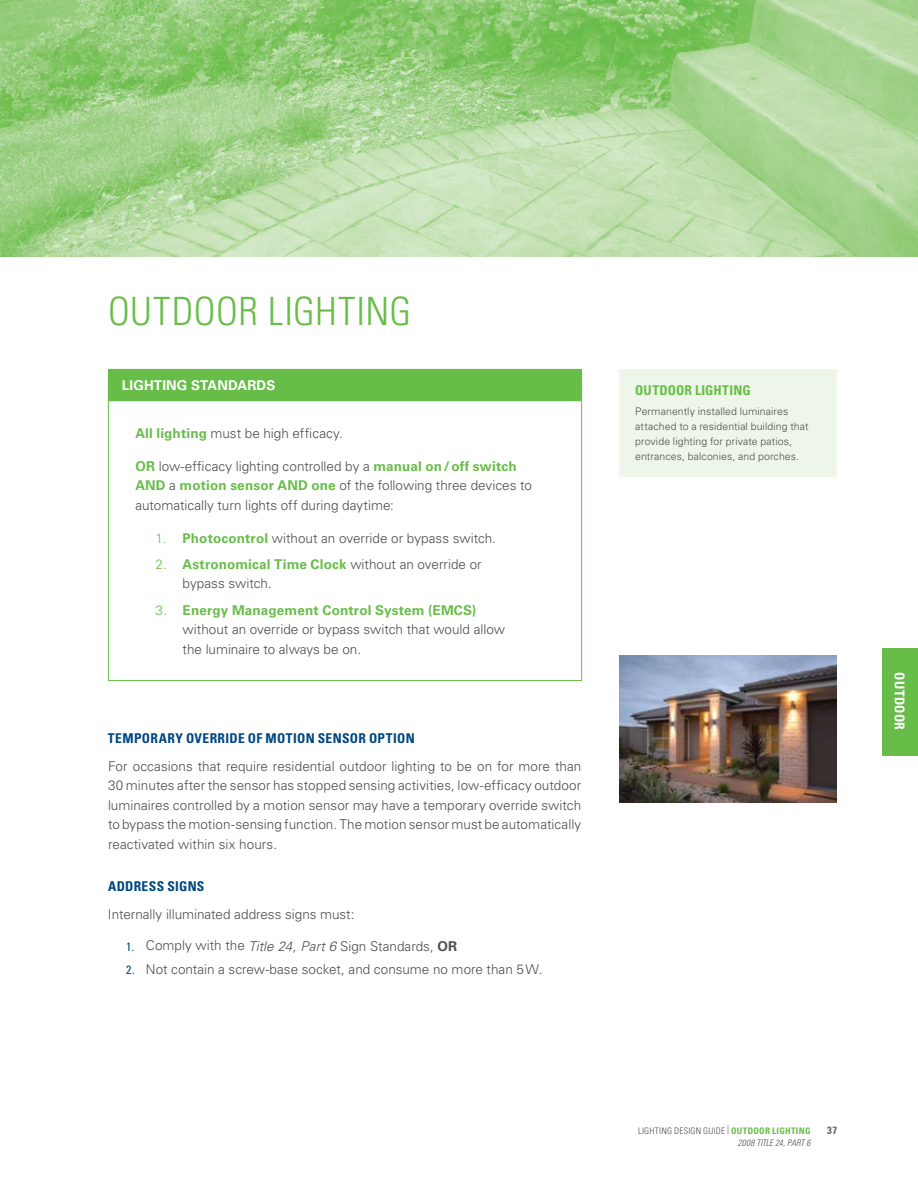
<style>
.page{position:relative;width:918px;height:1188px;background:#fff}
.page>*{position:absolute;margin:0;border:0;box-sizing:border-box;transform-origin:0 0}
.t1{font:300 condensed 39px "Univers LT Std";letter-spacing:.015em;color:#68bd49}
.t2{font:300 13.5px/19.5px "Univers LT Std";color:#4d4d4f}
.t3{font:700 condensed 13.5px "Univers LT Std";letter-spacing:.025em;color:#00467f}
.t4{font:700 13.5px "Univers LT Std";letter-spacing:.01em;color:#fff}
.t5{font:700 13.5px "Univers LT Std";letter-spacing:.01em;color:#68bd49}
.t6{font:700 condensed 13.5px "Univers LT Std";letter-spacing:.01em;color:#68bd49}
.t7{font:700 condensed 13.5px "Univers LT Std";letter-spacing:.02em;color:#fff}
.t8{font:300 10.5px/15px "Univers LT Std";letter-spacing:.01em;color:#4d4d4f}
.t9{font:700 condensed 10.5px "Univers LT Std";color:#636467}
.t10{font:300 condensed 9px/12px "Univers LT Std";letter-spacing:.025em;color:#4d4d4f;text-align:right}
.s1{font-weight:700;color:#68bd49}
.s2{color:#68bd49}
.s3{font-weight:300;color:#4d4d4f}
.s4{font-weight:400;font-stretch:condensed;font-size:12px;color:#00467f}
.s5{font-style:italic}
.s6{font-weight:700}
</style>
<div class="page">
<div style="left:882px;top:648px;width:36px;height:108px;background:#68bd49"></div>
<img style="left:1px;top:0;width:917px;height:256px">
<div style="left:619px;top:369px;width:218px;height:107px;background:#edf6e8"></div>
<div style="left:108px;top:369px;width:474px;height:32px;background:#68bd49"></div>
<hr style="left:108px;top:401px;width:1px;height:279px;background:#68bd49">
<hr style="left:581px;top:401px;width:1px;height:279px;background:#68bd49">
<hr style="left:108px;top:680px;width:474px;height:1px;background:#68bd49">
<img style="left:619px;top:656px;width:218px;height:147px">
<h1 class="t1" style="left:108px;top:288px;width:305px">OUTDOOR LIGHTING</h1>
<p class="t4" style="left:122px;top:377px;width:89px">Lighting Standa</p>
<p class="t4" style="left:247px;top:377px;width:19px">rds</p>
<p class="t2" style="left:135px;top:423px;width:209px"><span class="s1">All lighting</span> must be high efficacy.</p>
<p class="t2" style="left:135px;top:456px;width:383px"><span class="s1">OR</span> low-efficacy lighting controlled by a <span class="s1">manual on/off switch and</span></p>
<p class="t2" style="left:135px;top:476px;width:398px;text-indent:176px"><span class="s1">one</span> of the following three devices to automatically turn lights off during daytime:</p>
<p class="t2" style="left:156px;top:528px;width:342px"><span class="s2">1.</span> <span class="s1">Photocontrol</span> without an override or bypass switch.</p>
<p class="t2" style="left:183px;top:554px;width:301px;text-indent:-27px"><span class="s2">2.</span> <span class="s1">Astronomical Time Clock</span> without an override or bypass switch.</p>
<p class="t2" style="left:183px;top:600px;width:324px;text-indent:-27px"><span class="s2">3.</span> <span class="s1">Energy Management Control System (EMCS) </span>without an override or bypass switch that would allow the luminaire to always be on.</p>
<p class="t5" style="left:169px;top:477px;width:120px"><span class="s3">a</span> motion sensor and</p>
<p class="t3" style="left:108px;top:730px;width:308px">TEMPORARY OVERRIDE OF MOTION SENSOR OPTION</p>
<p class="t2" style="left:108px;top:756px;width:475px;text-align:justify">For occasions that require residential outdoor lighting to be on for more than 30 minutes after the sensor has stopped sensing activities, low-efficacy outdoor luminaires controlled by a motion sensor may have a temporary override switch to bypass the motion-sensing function. The motion sensor must be automatically reactivated within six hours.</p>
<p class="t3" style="left:108px;top:878px;width:96px">ADDRESS SIGNS</p>
<p class="t2" style="left:108px;top:904px;width:248px">Internally illuminated address signs must:</p>
<p class="t2" style="left:126px;top:936px;width:331px"><span class="s4">1.</span> Comply with the <span class="s5">Title 24, Part 6</span> Sign Standards, <span class="s6">OR</span></p>
<p class="t2" style="left:126px;top:960px;width:418px"><span class="s4">2.</span> Not contain a screw-base socket, and consume no more than 5W.</p>
<p class="t6" style="left:635px;top:382px;width:117px">OUTDOOR LIGHTING</p>
<p class="t8" style="left:635px;top:404px;width:175px">Permanently installed luminaires attached to a residential building that provide lighting for private patios, entrances, balconies, and porches.</p>
<p class="t7" style="left:908px;top:672px;width:59px;rotate:90deg">OUTDOOR</p>
<p class="t10" style="left:638px;top:1125px;width:174px">LIGHTING DESIGN GUIDE | <span class="s1">OUTDOOR LIGHTING<br></span><span class="s5">2008 TITLE 24, PART 6</span></p>
<p class="t9" style="left:827px;top:1124px;width:11px">37</p>
</div>
